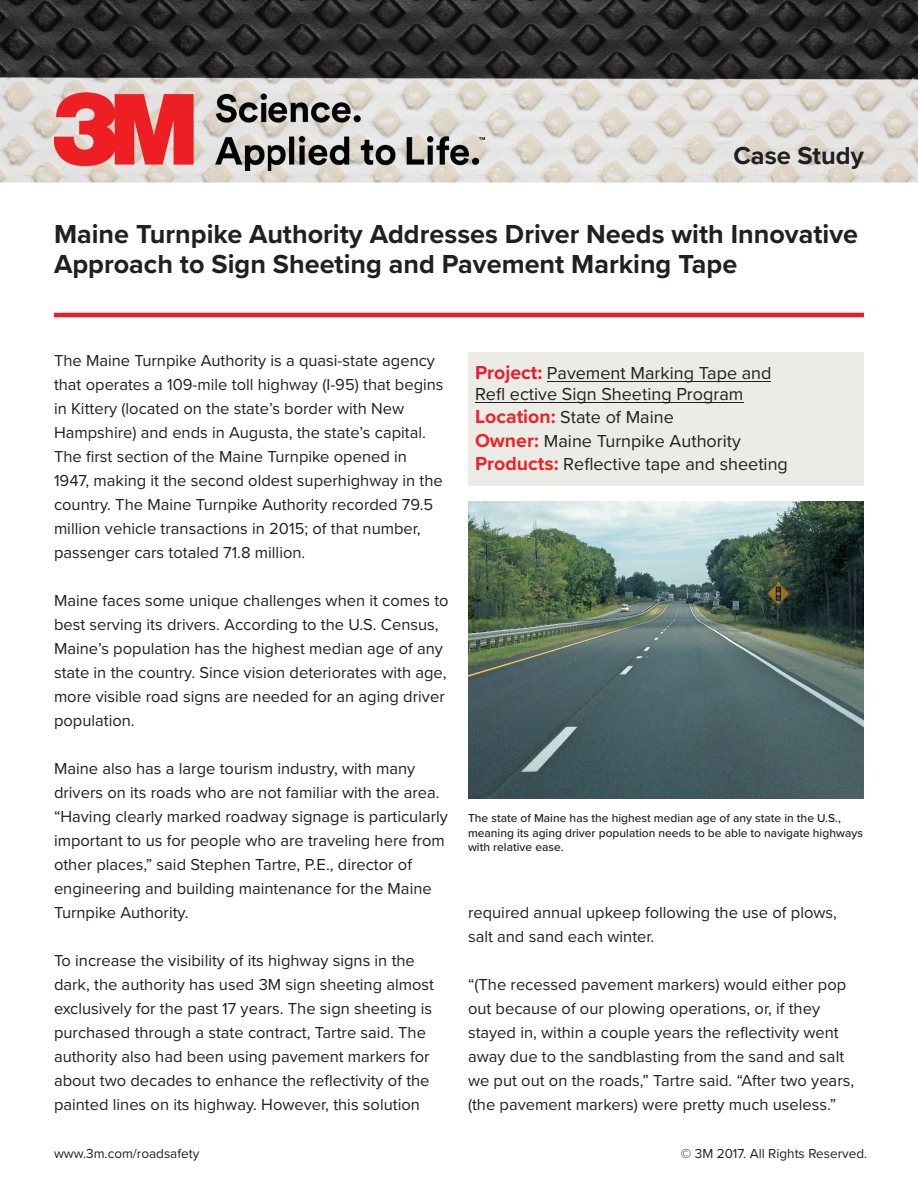
<style>
.page{position:relative;width:918px;height:1188px;background:#fff}
.page>*{position:absolute;margin:0;border:0;box-sizing:border-box;transform-origin:0 0}
.t1{font:700 27px/30px "Proxima Nova";color:#231f20}
.t2{font:700 25.5px "Proxima Nova";color:#231f20}
.t3{font:18px/23.4px "Proxima Nova";color:#231f20}
.t4{font:16.5px/24px "Proxima Nova";color:#231f20}
.t5{font:13.5px "Proxima Nova";color:#231f20}
.t6{font:500 12px/14.4px "Proxima Nova";color:#231f20}
.s1{font-weight:700;font-size:19.5px;color:#eb1b2d}
.s2{font-weight:700;font-size:19.5px;color:#ec2427}
</style>
<div class="page">
<div style="left:468px;top:352px;width:396px;height:134px;background:#ebece6"></div>
<img style="left:0;top:0;width:918px;height:183px">
<img style="left:54px;top:93px;width:430px;height:78px">
<hr style="left:54px;top:313px;width:810px;height:4px;background:#eb1b2d">
<img style="left:468px;top:501px;width:396px;height:297px">
<hr style="left:703px;top:402px;width:40px;height:1px;background:#231f20">
<hr style="left:547px;top:381px;width:224px;height:1px;background:#231f20">
<hr style="left:475px;top:402px;width:233px;height:1px;background:#231f20">
<h2 class="t2" style="left:733px;top:137px;width:132px">Case Study</h2>
<h1 class="t1" style="left:54px;top:219px;width:806px">Maine Turnpike Authority Addresses Driver Needs with Innovative<br>Approach to Sign Sheeting and Pavement Marking Tape</h1>
<p class="t4" style="left:54px;top:348px;width:391px">The Maine Turnpike Authority is a quasi-state agency that operates a 109-mile toll highway (I-95) that begins in Kittery (located on the state’s border with New Hampshire) and ends in Augusta, the state’s capital.<br>The first section of the Maine Turnpike opened in 1947, making it the second oldest superhighway in the country. The Maine Turnpike Authority recorded 79.5 million vehicle transactions in 2015; of that number, passenger cars totaled 71.8 million.</p>
<p class="t4" style="left:54px;top:588px;width:396px">Maine faces some unique challenges when it comes to best serving its drivers. According to the U.S. Census, Maine’s population has the highest median age of any state in the country. Since vision deteriorates with age, more visible road signs are needed for an aging driver population.</p>
<p class="t4" style="left:54px;top:756px;width:396px">Maine also has a large tourism industry, with many drivers on its roads who are not familiar with the area. “Having clearly marked roadway signage is particularly important to us for people who are traveling here from other places,” said Stephen Tartre, P.E., director of engineering and building maintenance for the Maine Turnpike Authority.</p>
<p class="t4" style="left:54px;top:948px;width:382px">To increase the visibility of its highway signs in the dark, the authority has used 3M sign sheeting almost exclusively for the past 17 years. The sign sheeting is purchased through a state contract, Tartre said. The authority also had been using pavement markers for about two decades to enhance the reflectivity of the painted lines on its highway. However, this solution</p>
<p class="t5" style="left:54px;top:1143px;width:147px">www.3m.com/roadsafety</p>
<p class="t3" style="left:475px;top:361px;width:298px;line-height:21.5px"><span class="s1">Project:</span> Pavement Marking Tape and<br>Refl ective Sign Sheeting Program</p>
<p class="t3" style="left:475px;top:405px;width:314px"><span class="s2">Location:</span> State of Maine<br><span class="s2">Owner:</span> Maine Turnpike Authority<br><span class="s2">Products:</span> Reflective tape and sheeting</p>
<p class="t6" style="left:468px;top:811px;width:396px">The state of Maine has the highest median age of any state in the U.S., meaning its aging driver population needs to be able to navigate highways with relative ease.</p>
<p class="t4" style="left:468px;top:900px;width:371px">required annual upkeep following the use of plows, salt and sand each winter.</p>
<p class="t4" style="left:468px;top:972px;width:388px">“(The recessed pavement markers) would either pop out because of our plowing operations, or, if they stayed in, within a couple years the reflectivity went away due to the sandblasting from the sand and salt we put out on the roads,” Tartre said. “After two years, (the pavement markers) were pretty much useless.”</p>
<p class="t5" style="left:681px;top:1143px;width:188px">© 3M 2017. All Rights Reserved.</p>
</div>
